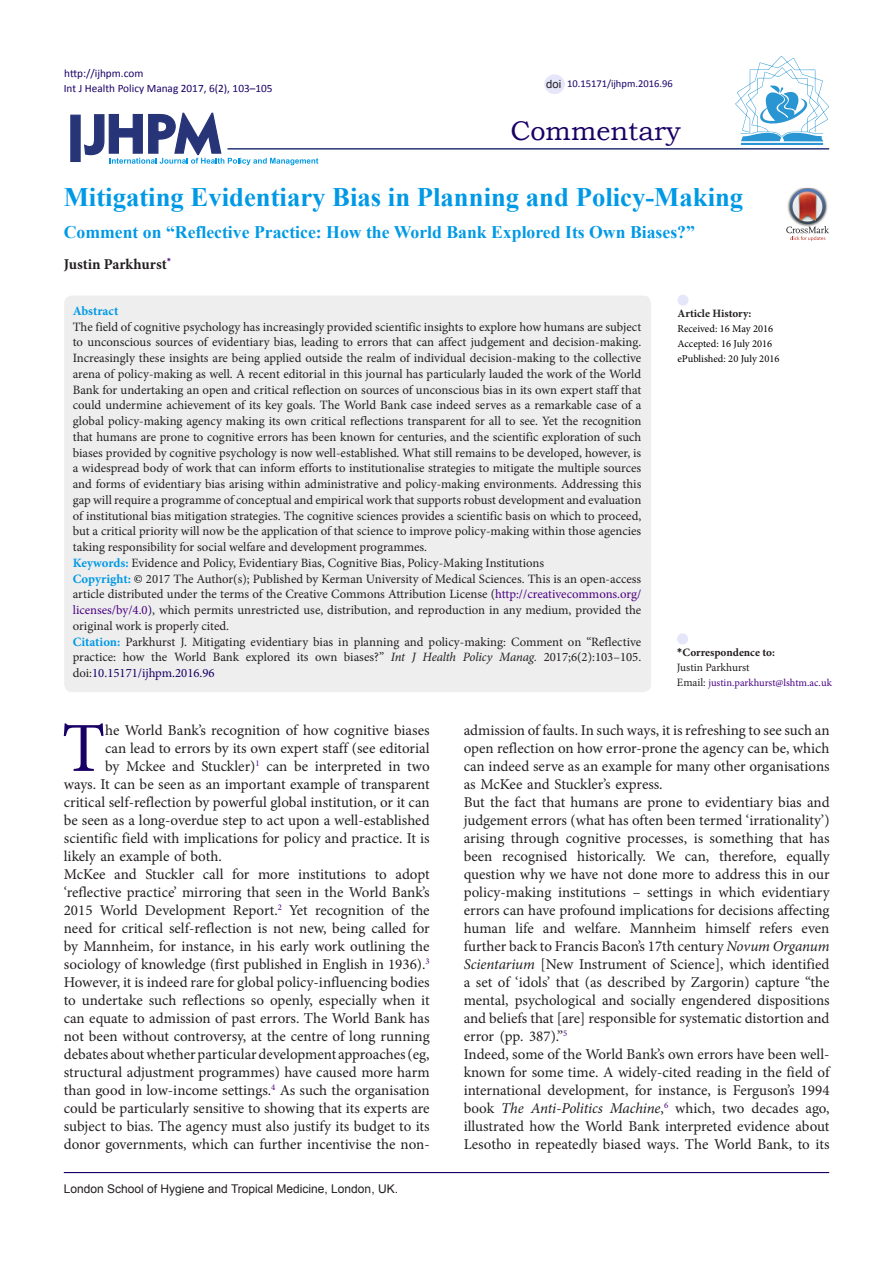
<style>
.page{position:relative;width:893px;height:1263px;background:#fff}
.page>*{position:absolute;margin:0;border:0;box-sizing:border-box;transform-origin:0 0}
.t1{font:70.35px "Minion Pro";color:#190066}
.t2{font:27px "Bookman Old Style";color:#190066}
.Default{font:700 26.7px "Times New Roman";color:#0099e5}
.Default-2{font:700 17.7px "Times New Roman";color:#0099e5}
.t3{font:15px/18px "Minion Pro";color:#231f20;text-align:justify}
.Default-3{font:700 15px "Minion Pro";letter-spacing:-.005em;color:#231f20}
.t4{font:12.75px/15.8px "Minion Pro";color:#231f20;text-align:justify}
.Default-4{font:700 12.75px "Minion Pro";color:#0099e5}
.t5{font:12px "Arial";color:#231f20}
.t6{font:11.25px "Calibri";color:#190066}
.t7{font:700 11.25px "Minion Pro";color:#231f20}
.t8{font:11.25px "Minion Pro";letter-spacing:-.005em;color:#231f20}
.t9{font:11.25px "Arial";color:#231f20}
.t10{font:10.5px "Minion Pro";color:#000}
.t11{font:10.5px "Minion Pro";letter-spacing:-.005em;color:#4b0082}
.t12{font:10.5px "Calibri";color:#190066}
.s1{font-weight:700;color:#0099e5}
.s2{color:#000}
.s3{color:#4b0082}
.s4{color:#190066}
.s5{font-style:italic}
.s6{font-family:"Calibri"}
.s7{font-size:11.25px;color:#231f20}
</style>
<div class="page">
<svg style="left:84px;top:112px;width:234px;height:53px"></svg>
<div style="left:70px;top:115px;width:11px;height:47px;background:#273578;border:1px solid #273578"></div>
<hr style="left:227px;top:148px;width:602px;height:2px;background:#273578">
<div style="left:64px;top:296px;width:587px;height:396px;background:#eee;border-radius:8px"></div>
<div style="left:677px;top:633px;width:11px;height:11px;background:#e6e6fa;border-radius:50%"></div>
<div style="left:677px;top:295px;width:11px;height:11px;background:#e6e6fa;border-radius:50%"></div>
<hr style="left:64px;top:1172px;width:765px;height:1px;background:#190066">
<hr style="left:741px;top:143px;width:82px;height:2px;background:#2995d2">
<svg style="left:735px;top:56px;width:94px;height:85px"></svg>
<div style="left:544px;top:74px;width:21px;height:20px;background:#e6e6fa;border-radius:50%"></div>
<img style="left:798px;top:188px;width:18px;height:1px">
<svg style="left:786px;top:189px;width:43px;height:52px"></svg>
<p class="t6" style="left:64px;top:66px;width:81px">http://ijhpm.com</p>
<p class="t6" style="left:64px;top:81px;width:210px">Int J Health Policy Manag 2017, 6(2), 103–105</p>
<p class="t9" style="left:546px;top:76px;width:17px">doi</p>
<p class="t12" style="left:567px;top:77px;width:107px">10.15171/ijhpm.2016.96</p>
<p class="t2" style="left:510px;top:113px;width:172px">Commentary</p>
<p class="Default" style="left:64px;top:178px;width:681px">Mitigating Evidentiary Bias in Planning and Policy-Making</p>
<p class="Default-2" style="left:64px;top:220px;width:633px">Comment on “Reflective Practice: How the World Bank Explored Its Own Biases?”</p>
<p class="Default-3" style="left:64px;top:254px;width:109px">Justin Parkhurst<sup>*</sup></p>
<p class="Default-4" style="left:73px;top:302px;width:47px">Abstract</p>
<p class="t4" style="left:73px;top:319px;width:570px">The field of cognitive psychology has increasingly provided scientific insights to explore how humans are subject to unconscious sources of evidentiary bias, leading to errors that can affect judgement and decision-making.<br>Increasingly these insights are being applied outside the realm of individual decision-making to the collective arena of policy-making as well. A recent editorial in this journal has particularly lauded the work of the World Bank for undertaking an open and critical reflection on sources of unconscious bias in its own expert staff that could undermine achievement of its key goals. The World Bank case indeed serves as a remarkable case of a global policy-making agency making its own critical reflections transparent for all to see. Yet the recognition that humans are prone to cognitive errors has been known for centuries, and the scientific exploration of such biases provided by cognitive psychology is now well-established. What still remains to be developed, however, is a widespread body of work that can inform efforts to institutionalise strategies to mitigate the multiple sources and forms of evidentiary bias arising within administrative and policy-making environments. Addressing this gap will require a programme of conceptual and empirical work that supports robust development and evaluation of institutional bias mitigation strategies. The cognitive sciences provides a scientific basis on which to proceed, but a critical priority will now be the application of that science to improve policy-making within those agencies taking responsibility for social welfare and development programmes.</p>
<p class="t4" style="left:73px;top:555px;width:473px"><span class="s1">Keywords:</span> Evidence and Policy, Evidentiary Bias, Cognitive Bias, Policy-Making Institutions</p>
<p class="t4" style="left:73px;top:571px;width:570px"><span class="s1">Copyright:</span> <span class="s2">©</span> 2017 The Author(s); Published by Kerman University of Medical Sciences. This is an open-access article distributed under the terms of the Creative Commons Attribution License (<span class="s3">http://creativecommons.org/ licenses/by/4.0</span><span class="s4">)</span>, which permits unrestricted use, distribution, and reproduction in any medium, provided the original work is properly cited.</p>
<p class="t4" style="left:73px;top:634px;width:570px"><span class="s1">Citation:</span> Parkhurst J. Mitigating evidentiary bias in planning and policy-making: Comment on “Reflective practice: how the World Bank explored its own biases?” <span class="s5">Int J Health Policy Manag.</span> 2017;6(2):103–105. doi:<span class="s4">10.15171/ijhpm.2016.96</span></p>
<p class="t7" style="left:677px;top:644px;width:99px"><span class="s6">*</span>Correspondence to:</p>
<p class="t7" style="left:677px;top:305px;width:76px">Article History:</p>
<p class="t10" style="left:677px;top:321px;width:97px">Received: 16 May 2016</p>
<p class="t10" style="left:677px;top:336px;width:96px">Accepted: 16 July 2016</p>
<p class="t10" style="left:677px;top:351px;width:103px">ePublished: 20 July 2016</p>
<p class="t8" style="left:677px;top:659px;width:74px">Justin Parkhurst</p>
<p class="t11" style="left:677px;top:675px;width:156px"><span class="s7">Email:</span> justin.parkhurst@lshtm.ac.uk</p>
<p class="t1" style="left:62px;top:701px;width:45px">T</p>
<p class="t3" style="left:105px;top:721px;width:326px">he World Bank’s recognition of how cognitive biases</p>
<p class="t3" style="left:105px;top:739px;width:326px">can lead to errors by its own expert staff (see editorial</p>
<p class="t3" style="left:105px;top:757px;width:326px">by Mckee and Stuckler)<sup>1</sup> can be interpreted in two</p>
<p class="t3" style="left:64px;top:775px;width:367px">ways. It can be seen as an important example of transparent</p>
<p class="t3" style="left:64px;top:793px;width:367px">critical self-reflection by powerful global institution, or it can</p>
<p class="t3" style="left:64px;top:811px;width:367px">be seen as a long-overdue step to act upon a well-established</p>
<p class="t3" style="left:64px;top:829px;width:367px">scientific field with implications for policy and practice. It is</p>
<p class="t3" style="left:64px;top:847px;width:159px">likely an example of both.</p>
<p class="t3" style="left:64px;top:865px;width:367px">McKee and Stuckler call for more institutions to adopt ‘reflective practice’ mirroring that seen in the World Bank’s 2015 World Development Report.<sup>2</sup> Yet recognition of the need for critical self-reflection is not new, being called for by Mannheim, for instance, in his early work outlining the sociology of knowledge (first published in English in 1936).<sup>3<br></sup>However, it is indeed rare for global policy-influencing bodies to undertake such reflections so openly, especially when it can equate to admission of past errors. The World Bank has not been without controversy, at the centre of long running debates about whether particular development approaches (eg, structural adjustment programmes) have caused more harm than good in low-income settings.<sup>4</sup> As such the organisation could be particularly sensitive to showing that its experts are subject to bias. The agency must also justify its budget to its donor governments, which can further incentivise the non-</p>
<p class="t5" style="left:64px;top:1181px;width:336px">London School of Hygiene and Tropical Medicine, London, UK.</p>
<p class="t3" style="left:464px;top:721px;width:367px">admission of faults. In such ways, it is refreshing to see such an open reflection on how error-prone the agency can be, which can indeed serve as an example for many other organisations as McKee and Stuckler’s express.</p>
<p class="t3" style="left:464px;top:793px;width:367px">But the fact that humans are prone to evidentiary bias and judgement errors (what has often been termed ‘irrationality’) arising through cognitive processes, is something that has been recognised historically. We can, therefore, equally question why we have not done more to address this in our policy-making institutions – settings in which evidentiary errors can have profound implications for decisions affecting human life and welfare. Mannheim himself refers even further back to Francis Bacon’s 17th century <span class="s5">Novum Organum Scientarium</span> [New Instrument of Science], which identified a set of ‘idols’ that (as described by Zargorin) capture “the mental, psychological and socially engendered dispositions and beliefs that [are] responsible for systematic distortion and error (pp. 387).”<sup>5</sup></p>
<p class="t3" style="left:464px;top:1045px;width:367px">Indeed, some of the World Bank’s own errors have been well&shy;known for some time. A widely-cited reading in the field of international development, for instance, is Ferguson’s 1994 book <span class="s5">The Anti-Politics Machine</span>,<sup>6</sup> which, two decades ago, illustrated how the World Bank interpreted evidence about Lesotho in repeatedly biased ways. The World Bank, to its</p>
</div>
